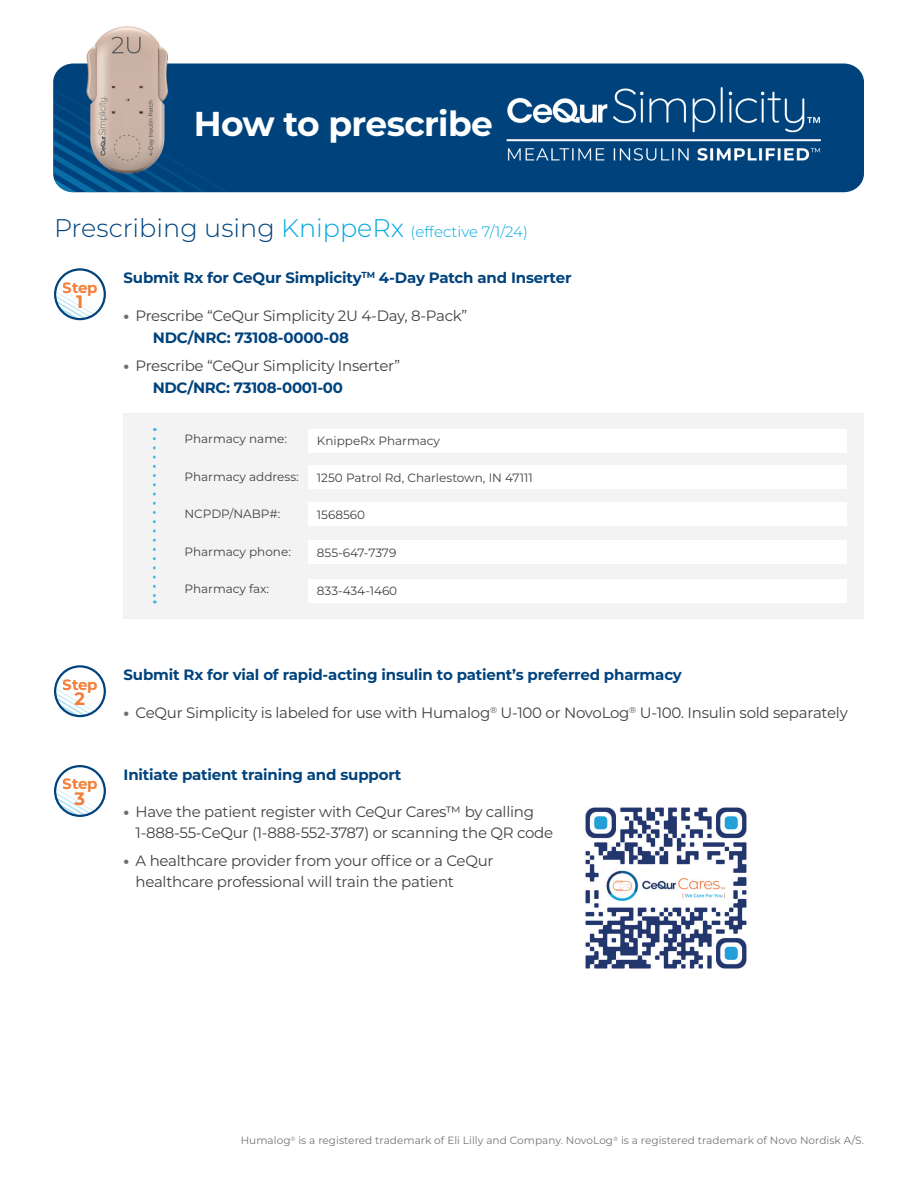
<style>
.page{position:relative;width:918px;height:1188px;background:#fff}
.page>*{position:absolute;margin:0;border:0;box-sizing:border-box;transform-origin:0 0}
.t1{font:700 34.5px "Montserrat";letter-spacing:-.02em;color:#fff}
.t2{font:700 18px "Montserrat";color:#f37021}
.t3{font:15px/21px "Montserrat";letter-spacing:-.02em;color:#414142}
.Bold_Steps{font:700 15px "Montserrat";letter-spacing:-.01em;color:#00437c}
.t4{font:300 15px "Montserrat";color:#00a8e4}
.Bullets{font:700 15px "Montserrat";letter-spacing:-.01em;color:#00437c}
.t5{font:700 15px "Montserrat";letter-spacing:-.02em;color:#f37021}
.Body_Copy{font:12px "Montserrat";color:#414142}
.Body_Copy-2{font:10.5px "Montserrat";letter-spacing:.005em;color:#727476}
.s1{font-size:25.5px;color:#00437c}
.s2{font-size:25.5px}
.s3{font-weight:800;color:#6d6f71}
.s4{font-weight:700;color:#00437c}
</style>
<div class="page">
<svg style="left:55px;top:277px;width:50px;height:42px"></svg>
<div style="left:54px;top:268px;width:52px;height:52px;border:2px solid #00437c;border-radius:50%"></div>
<svg style="left:55px;top:674px;width:50px;height:42px"></svg>
<div style="left:54px;top:665px;width:52px;height:52px;border:2px solid #00437c;border-radius:50%"></div>
<svg style="left:55px;top:774px;width:50px;height:42px"></svg>
<div style="left:54px;top:765px;width:52px;height:52px;border:2px solid #00437c;border-radius:50%"></div>
<div style="left:53px;top:64px;width:811px;height:128px;background:#00437c;border-radius:19px"></div>
<svg style="left:53px;top:64px;width:152px;height:128px"></svg>
<div style="left:123px;top:413px;width:741px;height:205px;background:#f3f3f3"></div>
<svg style="left:153px;top:439px;width:3px;height:164px"></svg>
<div style="left:308px;top:465px;width:539px;height:24px;background:#fff"></div>
<div style="left:308px;top:540px;width:539px;height:24px;background:#fff"></div>
<div style="left:308px;top:579px;width:539px;height:24px;background:#fff"></div>
<div style="left:308px;top:429px;width:539px;height:23px;background:#fff"></div>
<div style="left:308px;top:502px;width:539px;height:24px;background:#fff"></div>
<img style="left:584px;top:807px;width:163px;height:162px">
<img style="left:507px;top:87px;width:314px;height:74px">
<img style="left:85px;top:26px;width:85px;height:152px">
<p class="t1" style="left:194px;top:99px;width:301px">How to prescribe</p>
<h1 class="t4" style="left:54px;top:222px;width:475px"><span class="s1">Prescribing using</span> <span class="s2">KnippeRx</span> (effective 7/1/24)</h1>
<p class="t5" style="left:63px;top:277px;width:36px">Step</p>
<p class="t2" style="left:76px;top:289px;width:9px">1</p>
<p class="Bold_Steps" style="left:124px;top:267px;width:449px">Submit Rx for CeQur Simplicity<sup>TM</sup> 4-Day Patch and Inserter</p>
<p class="t3" style="left:124px;top:304px;width:345px"><span class="s3">•</span> Prescribe “CeQur Simplicity 2U 4-Day, 8-Pack”</p>
<p class="Bullets" style="left:153px;top:327px;width:198px">NDC/NRC: 73108-0000-08</p>
<p class="t3" style="left:153px;top:354px;width:249px;line-height:22.5px;text-indent:-29px"><span class="s3">•</span> Prescribe “CeQur Simplicity Inserter”<br><span class="s4">NDC/NRC: 73108-0001-00</span></p>
<p class="Body_Copy" style="left:185px;top:431px;width:104px">Pharmacy name:</p>
<p class="Body_Copy" style="left:185px;top:468px;width:116px">Pharmacy address:</p>
<p class="Body_Copy" style="left:185px;top:506px;width:97px">NCPDP/NABP#:</p>
<p class="Body_Copy" style="left:185px;top:543px;width:108px">Pharmacy phone:</p>
<p class="Body_Copy" style="left:185px;top:581px;width:86px">Pharmacy fax:</p>
<p class="Body_Copy" style="left:317px;top:432px;width:125px">KnippeRx Pharmacy</p>
<p class="Body_Copy" style="left:317px;top:470px;width:217px">1250 Patrol Rd, Charlestown, IN 47111</p>
<p class="Body_Copy" style="left:317px;top:507px;width:50px">1568560</p>
<p class="Body_Copy" style="left:317px;top:544px;width:81px">855-647-7379</p>
<p class="Body_Copy" style="left:317px;top:582px;width:82px">833-434-1460</p>
<p class="t5" style="left:63px;top:674px;width:36px">Step</p>
<p class="t2" style="left:74px;top:686px;width:12px">2</p>
<p class="t5" style="left:63px;top:773px;width:36px">Step</p>
<p class="t2" style="left:74px;top:785px;width:12px">3</p>
<p class="Bold_Steps" style="left:124px;top:664px;width:560px">Submit Rx for vial of rapid-acting insulin to patient’s preferred pharmacy</p>
<p class="t3" style="left:124px;top:701px;width:726px"><span class="s3">•</span> CeQur Simplicity is labeled for use with Humalog<sup>®</sup> U-100 or NovoLog<sup>®</sup> U-100. Insulin sold separately</p>
<p class="Bold_Steps" style="left:124px;top:763px;width:279px">Initiate patient training and support</p>
<p class="t3" style="left:136px;top:801px;width:419px;text-indent:-12px"><span class="s3">•</span> Have the patient register with CeQur Cares™ by calling<br>1-888-55-CeQur (1-888-552-3787) or scanning the QR code</p>
<p class="t3" style="left:136px;top:850px;width:359px;text-indent:-12px"><span class="s3">•</span> A healthcare provider from your office or a CeQur healthcare professional will train the patient</p>
<p class="Body_Copy-2" style="left:241px;top:1133px;width:625px">Humalog<sup>®</sup> is a registered trademark of Eli Lilly and Company. NovoLog<sup>®</sup> is a registered trademark of Novo Nordisk A/S.</p>
</div>
